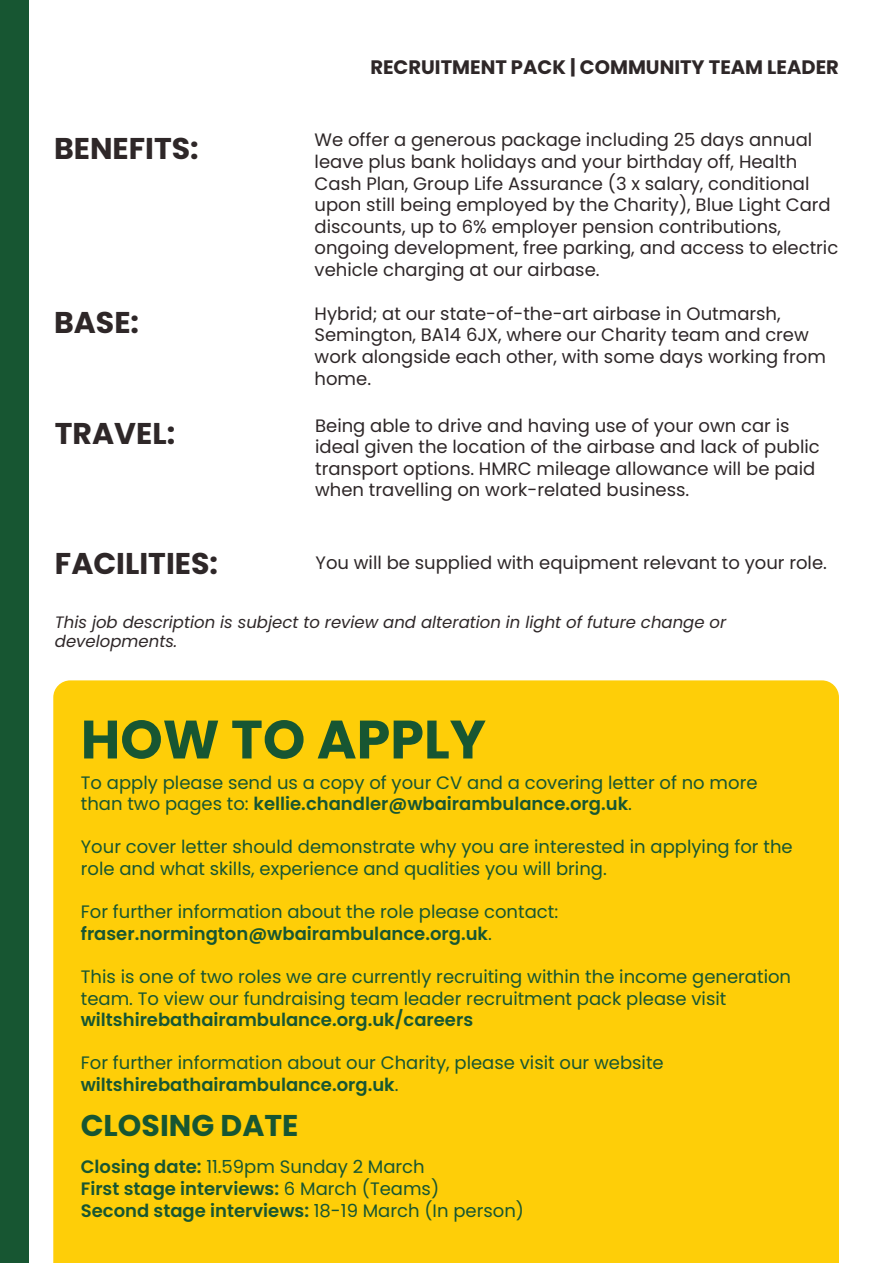
<style>
.page{position:relative;width:893px;height:1263px;background:#fff}
.page>*{position:absolute;margin:0;border:0;box-sizing:border-box;transform-origin:0 0}
.t1{font:700 54px "Poppins";color:#175632}
.t2{font:700 30px "Poppins";color:#2e2728}
.t3{font:700 30px "Poppins";color:#175632}
.t4{font:700 19.5px "Poppins";color:#2e2728}
.t5{font:18px/21.6px "Poppins";color:#2e2728}
.t6{font:18px/21.6px "Poppins";color:#175632}
.t7{font:600 18px/21.6px "Poppins";color:#175632}
.t8{font:italic 16.5px/19.8px "Poppins";color:#2e2728}
.s1{font-weight:600}
.s2{font-weight:400}
</style>
<div class="page">
<div style="left:0;top:0;width:28px;height:1263px;background:#175632"></div>
<div style="left:53px;top:680px;width:786px;height:583px;background:#fece08"></div>
<p class="t4" style="left:370px;top:56px;width:470px">RECRUITMENT PACK | COMMUNITY TEAM LEADER</p>
<p class="t2" style="left:54px;top:131px;width:146px">BENEFITS:</p>
<p class="t2" style="left:54px;top:305px;width:87px">BASE:</p>
<p class="t5" style="left:315px;top:129px;width:525px">We offer a generous package including 25 days annual leave plus bank holidays and your birthday off, Health Cash Plan, Group Life Assurance (3 x salary, conditional upon still being employed by the Charity), Blue Light Card discounts, up to 6% employer pension contributions, ongoing development, free parking, and access to electric vehicle charging at our airbase.</p>
<p class="t5" style="left:315px;top:303px;width:513px">Hybrid; at our state-of-the-art airbase in Outmarsh, Semington, BA14 6JX, where our Charity team and crew work alongside each other, with some days working from home.</p>
<p class="t2" style="left:55px;top:416px;width:122px">TRAVEL:</p>
<p class="t5" style="left:315px;top:415px;width:506px">Being able to drive and having use of your own car is ideal given the location of the airbase and lack of public transport options. HMRC mileage allowance will be paid when travelling on work-related business.</p>
<p class="t2" style="left:55px;top:546px;width:165px">FACILITIES:</p>
<p class="t5" style="left:315px;top:551px;width:513px">You will be supplied with equipment relevant to your role.</p>
<p class="t8" style="left:55px;top:612px;width:673px">This job description is subject to review and alteration in light of future change or developments.</p>
<p class="t1" style="left:81px;top:708px;width:407px">HOW TO APPLY</p>
<p class="t6" style="left:81px;top:771px;width:678px">To apply please send us a copy of your CV and a covering letter of no more than two pages to: <span class="s1">kellie.chandler@wbairambulance.org.uk</span>.</p>
<p class="t6" style="left:81px;top:836px;width:713px">Your cover letter should demonstrate why you are interested in applying for the role and what skills, experience and qualities you will bring.</p>
<p class="t6" style="left:81px;top:901px;width:479px">For further information about the role please contact: <span class="s1">fraser.normington@wbairambulance.org.uk</span>.</p>
<p class="t6" style="left:81px;top:966px;width:712px">This is one of two roles we are currently recruiting within the income generation team. To view our fundraising team leader recruitment pack please visit <span class="s1">wiltshirebathairambulance.org.uk/careers</span></p>
<p class="t6" style="left:81px;top:1052px;width:584px">For further information about our Charity, please visit our website</p>
<p class="t7" style="left:81px;top:1074px;width:319px">wiltshirebathairambulance.org.uk<span class="s2">.</span></p>
<p class="t3" style="left:81px;top:1108px;width:219px">CLOSING DATE</p>
<p class="t6" style="left:81px;top:1156px;width:345px"><span class="s1">Closing date:</span> 11.59pm Sunday 2 March</p>
<p class="t7" style="left:81px;top:1178px;width:445px">First stage interviews: <span class="s2">6 March (Teams)<br></span>Second stage interviews: <span class="s2">18-19 March (In person)</span></p>
</div>
